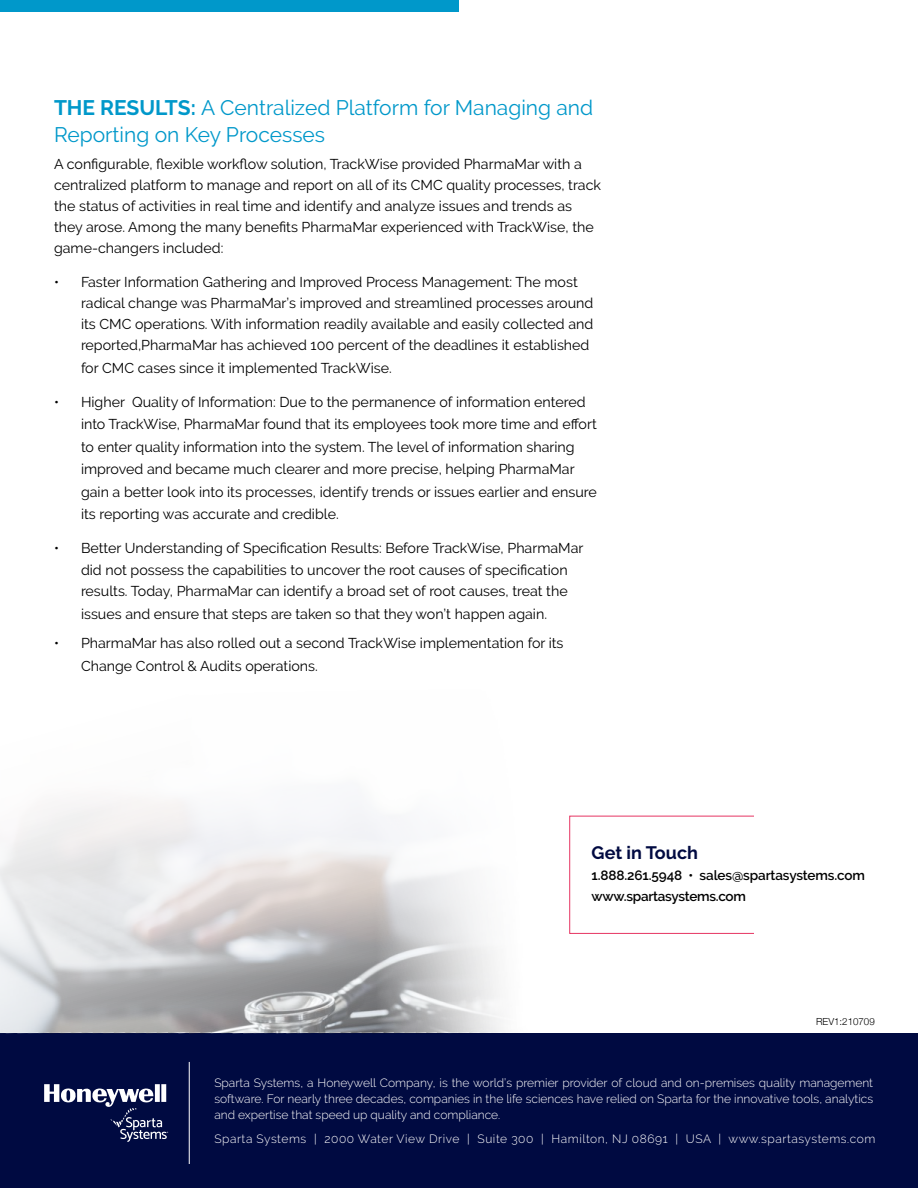
<style>
.page{position:relative;width:918px;height:1188px;background:#fff}
.page>*{position:absolute;margin:0;border:0;box-sizing:border-box;transform-origin:0 0}
.t1{font:21px/27px "Raleway";color:#0098ca}
.t2{font:700 18px "Raleway";color:#000a41}
.Bodycopy{font:14.25px/22.5px "Raleway";color:#000}
.t3{font:600 13.5px "Raleway";letter-spacing:-.01em;color:#000}
.t4{font:300 12px/15.8px "Raleway";letter-spacing:.03em;color:#fff;text-align:justify}
.Bodycopy-2{font:300 9.75px "Helvetica Neue";color:#000}
.s1{font-weight:700}
</style>
<div class="page">
<div style="left:0;top:1033px;width:918px;height:155px;background:#000a41"></div>
<svg style="left:44px;top:1084px;width:124px;height:58px"></svg>
<hr style="left:189px;top:1062px;width:1px;height:102px;background:#fff">
<div style="left:0;top:0;width:459px;height:12px;background:#0098ca"></div>
<img style="left:0;top:800px;width:504px;height:233px">
<svg style="left:569px;top:816px;width:185px;height:118px"></svg>
<h2 class="t1" style="left:54px;top:94px;width:541px"><span class="s1">THE RESULTS:</span> A Centralized Platform for Managing and<br>Reporting on Key Processes</h2>
<p class="Bodycopy" style="left:54px;top:153px;width:549px;line-height:21px">A configurable, flexible workflow solution, TrackWise provided PharmaMar with a centralized platform to manage and report on all of its CMC quality processes, track the status of activities in real time and identify and analyze issues and trends as they arose. Among the many benefits PharmaMar experienced with TrackWise, the game-changers included:</p>
<p class="Bodycopy" style="left:81px;top:272px;width:514px;line-height:21px;text-indent:-27px">• Faster Information Gathering and Improved Process Management: The most radical change was PharmaMar’s improved and streamlined processes around its CMC operations. With information readily available and easily collected and reported,PharmaMar has achieved 100 percent of the deadlines it established</p>
<p class="Bodycopy" style="left:81px;top:356px;width:312px">for CMC cases since it implemented TrackWise.</p>
<p class="Bodycopy" style="left:81px;top:390px;width:517px;text-indent:-27px">• Higher Quality of Information: Due to the permanence of information entered into TrackWise, PharmaMar found that its employees took more time and effort to enter quality information into the system. The level of information sharing improved and became much clearer and more precise, helping PharmaMar gain a better look into its processes, identify trends or issues earlier and ensure its reporting was accurate and credible.</p>
<p class="Bodycopy" style="left:81px;top:536px;width:504px;text-indent:-27px">• Better Understanding of Specification Results: Before TrackWise, PharmaMar did not possess the capabilities to uncover the root causes of specification</p>
<p class="Bodycopy" style="left:81px;top:580px;width:488px">results. Today, PharmaMar can identify a broad set of root causes, treat the issues and ensure that steps are taken so that they won’t happen again.</p>
<p class="Bodycopy" style="left:81px;top:632px;width:484px;text-indent:-27px">• PharmaMar has also rolled out a second TrackWise implementation for its<br>Change Control &amp; Audits operations.</p>
<p class="t2" style="left:592px;top:842px;width:108px">Get in Touch</p>
<p class="t3" style="left:592px;top:867px;width:275px">1.888.261.5948 • sales@spartasystems.com</p>
<p class="t3" style="left:592px;top:888px;width:156px">www.spartasystems.com</p>
<p class="Bodycopy-2" style="left:816px;top:1014px;width:60px">REV1:210709</p>
<p class="t4" style="left:214px;top:1075px;width:660px">Sparta Systems, a Honeywell Company, is the world’s premier provider of cloud and on-premises quality management software. For nearly three decades, companies in the life sciences have relied on Sparta for the innovative tools, analytics and expertise that speed up quality and compliance.</p>
<p class="t4" style="left:214px;top:1131px;width:663px">Sparta Systems | 2000 Water View Drive | Suite 300 | Hamilton, NJ 08691 | USA | www.spartasystems.com</p>
</div>
